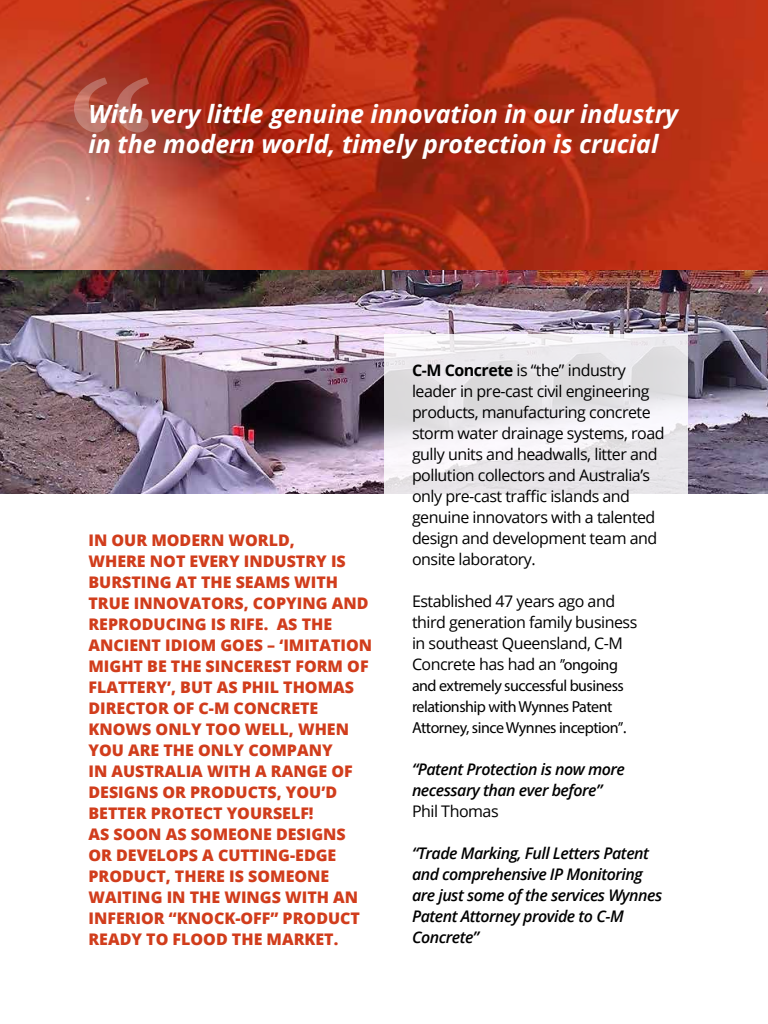
<style>
.page{position:relative;width:768px;height:1024px;background:#fff}
.page>*{position:absolute;margin:0;border:0;box-sizing:border-box;transform-origin:0 0}
.t1{font:italic 700 25px/30px "Open Sans";color:#fff}
.t2{font:800 16px/21px "Open Sans";color:#d13d1c}
.t3{font:16px/21px "Open Sans";letter-spacing:-.03em;color:#000}
.t4{font:italic 600 16px/21px "Open Sans";letter-spacing:-.03em;color:#000}
.t5{font:16px/21px "Myriad Pro";letter-spacing:-.03em;color:#000}
.s1{font-weight:700}
.s2{font-family:"Myriad Pro"}
.s3{font-family:"Open Sans"}
</style>
<div class="page">
<img style="left:0;top:0;width:768px;height:494px">
<svg style="left:384px;top:334px;width:304px;height:160px;fill:#e9e6ea"></svg>
<svg style="left:74px;top:77px;width:75px;height:56px"></svg>
<h1 class="t1" style="left:88px;top:98px;width:591px">With very little genuine innovation in our industry in the modern world, timely protection is crucial</h1>
<p class="t2" style="left:88px;top:529px;width:285px">IN OUR MODERN WORLD,<br>WHERE NOT EVERY INDUSTRY IS<br>BURSTING AT THE SEAMS WITH<br>TRUE INNOVATORS, COPYING AND<br>REPRODUCING IS RIFE. AS THE<br>ANCIENT IDIOM GOES – ‘IMITATION<br>MIGHT BE THE SINCEREST FORM OF<br>FLATTERY’, BUT AS PHIL THOMAS<br>DIRECTOR OF C-M CONCRETE<br>KNOWS ONLY TOO WELL, WHEN<br>YOU ARE THE ONLY COMPANY<br>IN AUSTRALIA WITH A RANGE OF<br>DESIGNS OR PRODUCTS, YOU’D<br>BETTER PROTECT YOURSELF!<br>AS SOON AS SOMEONE DESIGNS<br>OR DEVELOPS A CUTTING-EDGE<br>PRODUCT, THERE IS SOMEONE<br>WAITING IN THE WINGS WITH AN<br>INFERIOR “KNOCK-OFF” PRODUCT<br>READY TO FLOOD THE MARKET.</p>
<p class="t3" style="left:412px;top:360px;width:254px"><span class="s1">C-M Concrete</span> is “the” industry leader in pre-cast civil engineering products, manufacturing concrete storm water drainage systems, road gully units and headwalls, litter and pollution collectors and Australia’s only pre-cast traffic islands and genuine innovators with a talented design and development team and onsite laboratory.</p>
<p class="t3" style="left:412px;top:590px;width:227px">Established 47 years ago and third generation family business in southeast Queensland, C-M<br>Concrete has had an <span class="s2">”ongoing</span></p>
<p class="t5" style="left:412px;top:675px;width:217px">and extremely successful business relationship with Wynnes Patent<br>Attorney, since Wynnes inception”<span class="s3">.</span></p>
<p class="t4" style="left:412px;top:758px;width:215px">“Patent Protection is now more necessary than ever before”</p>
<p class="t3" style="left:412px;top:800px;width:88px">Phil Thomas</p>
<p class="t4" style="left:412px;top:842px;width:252px">“Trade Marking, Full Letters Patent and comprehensive IP Monitoring are just some of the services Wynnes<br>Patent Attorney provide to C-M<br>Concrete”</p>
</div>
